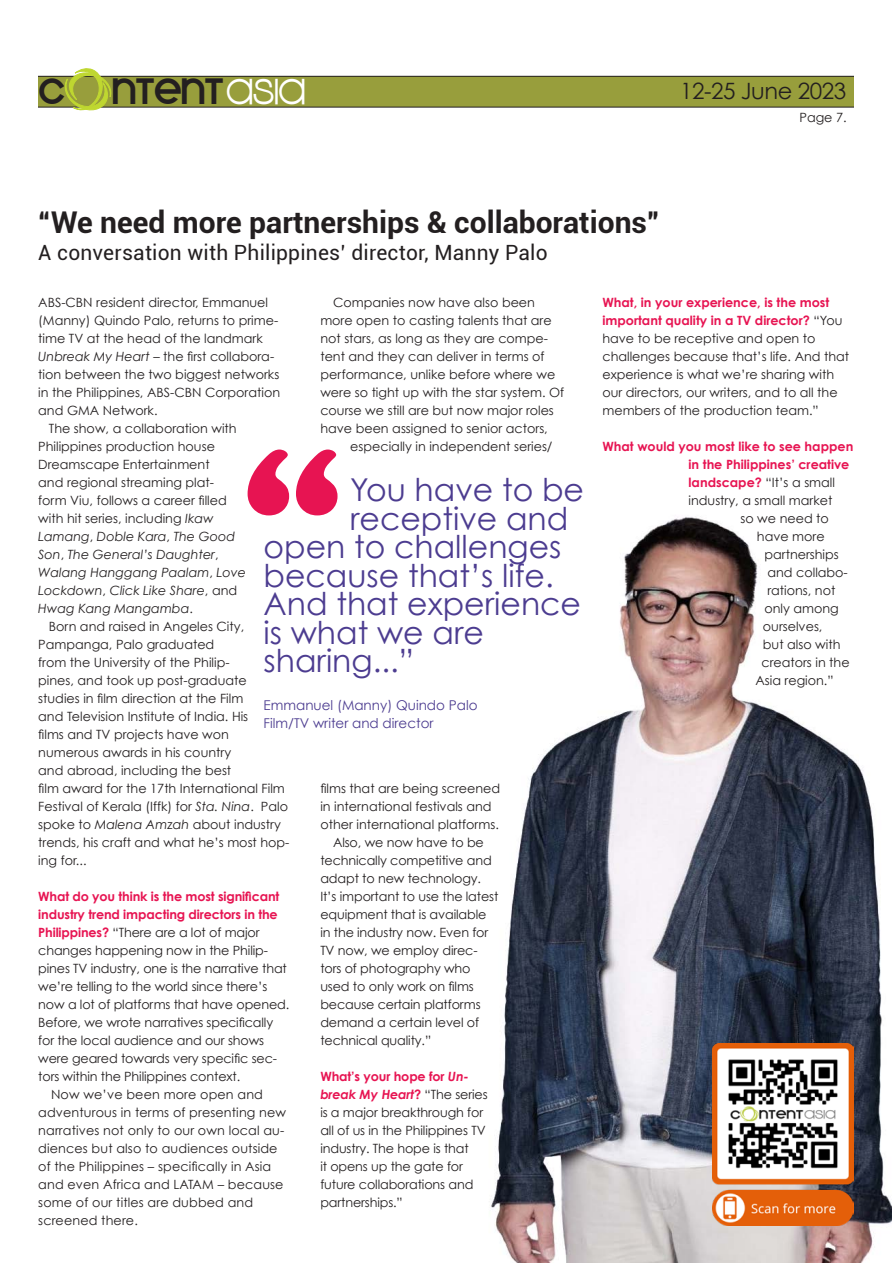
<style>
.page{position:relative;width:893px;height:1263px;background:#fff}
.page>*{position:absolute;margin:0;border:0;box-sizing:border-box;transform-origin:0 0}
.t1{font:41.1px "Kravitz Extra Thermal";letter-spacing:-.02em;color:#231f20}
.t2{font:31.5px "Century Gothic";color:#4c3c90}
.t3{font:700 30px "Roboto";color:#231f20}
.t4{font:22.5px "Century Gothic";letter-spacing:-.02em;color:#231f20}
.t5{font:21px "Roboto";letter-spacing:.01em;color:#231f20}
.t6{font:13.5px/18px "Century Gothic";color:#4c3c90}
.t7{font:12.75px/18px "Century Gothic";color:#231f20}
.t8{font:700 12.75px "Century Gothic";letter-spacing:-.01em;color:#e71452}
.t9{font:italic 12.75px "Century Gothic";color:#231f20}
.s1{font-family:"Kravitz Thermal";font-size:44.25px;color:#fff}
.s2{font-style:italic}
.s3{font-style:normal}
.s4{font-weight:700;color:#e71452}
.s5{font-weight:700;font-style:italic;color:#e71452}
</style>
<div class="page">
<div style="left:32px;top:76px;width:831px;height:31px;background:#989e3c"></div>
<div style="left:31px;top:76px;width:832px;height:31px;border:1px solid #231f20"></div>
<div style="left:854px;top:70px;width:14px;height:41px;background:#fff"></div>
<div style="left:24px;top:70px;width:14px;height:41px;background:#fff"></div>
<svg style="left:62px;top:68px;width:50px;height:43px"></svg>
<img style="left:491px;top:516px;width:400px;height:747px">
<svg style="left:248px;top:449px;width:89px;height:66px"></svg>
<img style="left:713px;top:1043px;width:140px;height:182px">
<h1 class="t1" style="left:38px;top:65px;width:268px">C NTENT<span class="s1">ASIA</span></h1>
<h3 class="t4" style="left:680px;top:77px;width:168px">12-25 June 2023</h3>
<p class="t7" style="left:799px;top:108px;width:49px">Page 7.</p>
<h3 class="t3" style="left:38px;top:201px;width:623px">“We need more partnerships &amp; collaborations”</h3>
<h3 class="t5" style="left:38px;top:237px;width:511px">A conversation with Philippines’ director, Manny Palo</h3>
<p class="t7" style="left:38px;top:293px;width:231px">ABS-CBN resident director, Emmanuel</p>
<p class="t7" style="left:38px;top:311px;width:242px">(Manny) Quindo Palo, returns to prime-</p>
<p class="t7" style="left:38px;top:329px;width:226px">time TV at the head of the landmark</p>
<p class="t7" style="left:38px;top:347px;width:237px"><span class="s2">Unbreak My Heart –</span> the first collabora-</p>
<p class="t7" style="left:38px;top:365px;width:243px">tion between the two biggest networks</p>
<p class="t7" style="left:38px;top:383px;width:243px">in the Philippines, ABS-CBN Corporation</p>
<p class="t7" style="left:38px;top:401px;width:121px">and GMA Network.</p>
<p class="t7" style="left:49px;top:419px;width:189px">The show, a collaboration with</p>
<p class="t7" style="left:38px;top:437px;width:178px">Philippines production house</p>
<p class="t7" style="left:38px;top:455px;width:173px">Dreamscape Entertainment</p>
<p class="t7" style="left:38px;top:473px;width:177px">and regional streaming plat-</p>
<p class="t7" style="left:38px;top:491px;width:190px">form Viu, follows a career filled</p>
<p class="t7" style="left:38px;top:509px;width:177px">with hit series, including <span class="s2">Ikaw</span></p>
<p class="t9" style="left:38px;top:528px;width:199px">Lamang<span class="s3">,</span> Doble Kara<span class="s3">,</span> The Good</p>
<p class="t9" style="left:38px;top:546px;width:182px">Son<span class="s3">,</span> The General’s Daughter<span class="s3">,</span></p>
<p class="t9" style="left:38px;top:564px;width:209px">Walang Hanggang Paalam<span class="s3">,</span> Love</p>
<p class="t9" style="left:38px;top:582px;width:200px">Lockdown<span class="s3">,</span> Click Like Share<span class="s3">, and</span></p>
<p class="t9" style="left:38px;top:600px;width:156px">Hwag Kang Mangamba<span class="s3">.</span></p>
<p class="t7" style="left:49px;top:617px;width:197px">Born and raised in Angeles City,</p>
<p class="t7" style="left:38px;top:635px;width:178px">Pampanga, Palo graduated</p>
<p class="t7" style="left:38px;top:653px;width:193px">from the University of the Philip-</p>
<p class="t7" style="left:38px;top:671px;width:210px">pines, and took up post-graduate</p>
<p class="t7" style="left:38px;top:689px;width:207px">studies in film direction at the Film</p>
<p class="t7" style="left:38px;top:707px;width:211px">and Television Institute of India. His</p>
<p class="t7" style="left:38px;top:725px;width:192px">films and TV projects have won</p>
<p class="t7" style="left:38px;top:743px;width:194px">numerous awards in his country</p>
<p class="t7" style="left:38px;top:761px;width:195px">and abroad, including the best</p>
<p class="t7" style="left:38px;top:779px;width:248px">film award for the 17th International Film</p>
<p class="t7" style="left:38px;top:797px;width:251px">Festival of Kerala (Iffk) for <span class="s2">Sta. Nina</span>. Palo</p>
<p class="t7" style="left:38px;top:815px;width:244px">spoke to <span class="s2">Malena Amzah</span> about industry</p>
<p class="t7" style="left:38px;top:833px;width:253px">trends, his craft and what he’s most hop-</p>
<p class="t7" style="left:38px;top:851px;width:50px">ing for...</p>
<p class="t8" style="left:38px;top:888px;width:243px">What do you think is the most significant</p>
<p class="t8" style="left:38px;top:906px;width:241px">industry trend impacting directors in the</p>
<p class="t7" style="left:38px;top:923px;width:223px"><span class="s4">Philippines?</span> “There are a lot of major</p>
<p class="t7" style="left:38px;top:941px;width:231px">changes happening now in the Philip-</p>
<p class="t7" style="left:38px;top:959px;width:250px">pines TV industry, one is the narrative that</p>
<p class="t7" style="left:38px;top:977px;width:231px">we’re telling to the world since there’s</p>
<p class="t7" style="left:38px;top:995px;width:253px">now a lot of platforms that have opened.</p>
<p class="t7" style="left:38px;top:1013px;width:236px">Before, we wrote narratives specifically</p>
<p class="t7" style="left:38px;top:1031px;width:227px">for the local audience and our shows</p>
<p class="t7" style="left:38px;top:1049px;width:240px">were geared towards very specific sec-</p>
<p class="t7" style="left:38px;top:1067px;width:203px">tors within the Philippines context.</p>
<p class="t7" style="left:51px;top:1085px;width:213px">Now we’ve been more open and</p>
<p class="t7" style="left:38px;top:1103px;width:249px">adventurous in terms of presenting new</p>
<p class="t7" style="left:38px;top:1121px;width:248px">narratives not only to our own local au-</p>
<p class="t7" style="left:38px;top:1139px;width:241px">diences but also to audiences outside</p>
<p class="t7" style="left:38px;top:1157px;width:235px">of the Philippines – specifically in Asia</p>
<p class="t7" style="left:38px;top:1175px;width:247px">and even Africa and LATAM – because</p>
<p class="t7" style="left:38px;top:1193px;width:216px">some of our titles are dubbed and</p>
<p class="t7" style="left:38px;top:1211px;width:101px">screened there.</p>
<p class="t7" style="left:320px;top:293px;width:245px;text-indent:13px">Companies now have also been more open to casting talents that are not stars, as long as they are compe&shy;tent and they can deliver in terms of performance, unlike before where we were so tight up with the star system. Of course we still are but now major roles have been assigned to senior actors,</p>
<p class="t7" style="left:350px;top:437px;width:204px">especially in independent series/</p>
<p class="t7" style="left:602px;top:293px;width:248px"><span class="s4">What, in your experience, is the most important quality in a TV director?</span> “You have to be receptive and open to challenges because that’s life. And that experience is what we’re sharing with our directors, our writers, and to all the members of the production team.”</p>
<p class="t8" style="left:602px;top:438px;width:252px">What would you most like to see happen</p>
<p class="t8" style="left:689px;top:456px;width:162px">in the Philippines’ creative</p>
<p class="t7" style="left:689px;top:473px;width:148px"><span class="s4">landscape?</span> “It’s a small</p>
<p class="t7" style="left:689px;top:491px;width:145px">industry, a small market</p>
<p class="t7" style="left:740px;top:509px;width:90px">so we need to</p>
<p class="t7" style="left:757px;top:527px;width:69px">have more</p>
<p class="t7" style="left:764px;top:545px;width:76px">partnerships</p>
<p class="t7" style="left:767px;top:563px;width:82px">and collabo-</p>
<p class="t7" style="left:767px;top:581px;width:70px">rations, not</p>
<p class="t7" style="left:764px;top:599px;width:76px">only among</p>
<p class="t7" style="left:763px;top:617px;width:61px">ourselves,</p>
<p class="t7" style="left:763px;top:635px;width:79px">but also with</p>
<p class="t7" style="left:761px;top:653px;width:90px">creators in the</p>
<p class="t7" style="left:755px;top:671px;width:80px">Asia region.”</p>
<h2 class="t2" style="left:350px;top:471px;width:235px">You have to be</h2>
<h2 class="t2" style="left:350px;top:499px;width:220px">receptive and</h2>
<h2 class="t2" style="left:264px;top:528px;width:299px">open to challenges</h2>
<h2 class="t2" style="left:264px;top:556px;width:292px">because that’s life.</h2>
<h2 class="t2" style="left:264px;top:585px;width:319px">And that experience</h2>
<h2 class="t2" style="left:264px;top:613px;width:222px">is what we are</h2>
<h2 class="t2" style="left:264px;top:642px;width:152px">sharing...”</h2>
<p class="t6" style="left:264px;top:696px;width:215px">Emmanuel (Manny) Quindo Palo<br>Film/TV writer and director</p>
<p class="t7" style="left:320px;top:779px;width:181px">films that are being screened</p>
<p class="t7" style="left:320px;top:797px;width:173px">in international festivals and</p>
<p class="t7" style="left:320px;top:815px;width:180px">other international platforms.</p>
<p class="t7" style="left:333px;top:833px;width:152px">Also, we now have to be</p>
<p class="t7" style="left:320px;top:851px;width:173px">technically competitive and</p>
<p class="t7" style="left:320px;top:869px;width:162px">adapt to new technology.</p>
<p class="t7" style="left:320px;top:887px;width:180px">It’s important to use the latest</p>
<p class="t7" style="left:320px;top:905px;width:168px">equipment that is available</p>
<p class="t7" style="left:320px;top:923px;width:169px">in the industry now. Even for</p>
<p class="t7" style="left:320px;top:941px;width:159px">TV now, we employ direc-</p>
<p class="t7" style="left:320px;top:959px;width:152px">tors of photography who</p>
<p class="t7" style="left:320px;top:977px;width:155px">used to only work on films</p>
<p class="t7" style="left:320px;top:995px;width:162px">because certain platforms</p>
<p class="t7" style="left:320px;top:1013px;width:160px">demand a certain level of</p>
<p class="t7" style="left:320px;top:1031px;width:112px">technical quality.”</p>
<p class="t7" style="left:320px;top:1067px;width:169px"><span class="s4">What’s your hope for</span> <span class="s5">Un&shy;break My Heart</span><span class="s4">?</span> “The series is a major breakthrough for all of us in the Philippines TV industry. The hope is that<br>it opens up the gate for future collaborations and partnerships.”</p>
</div>
